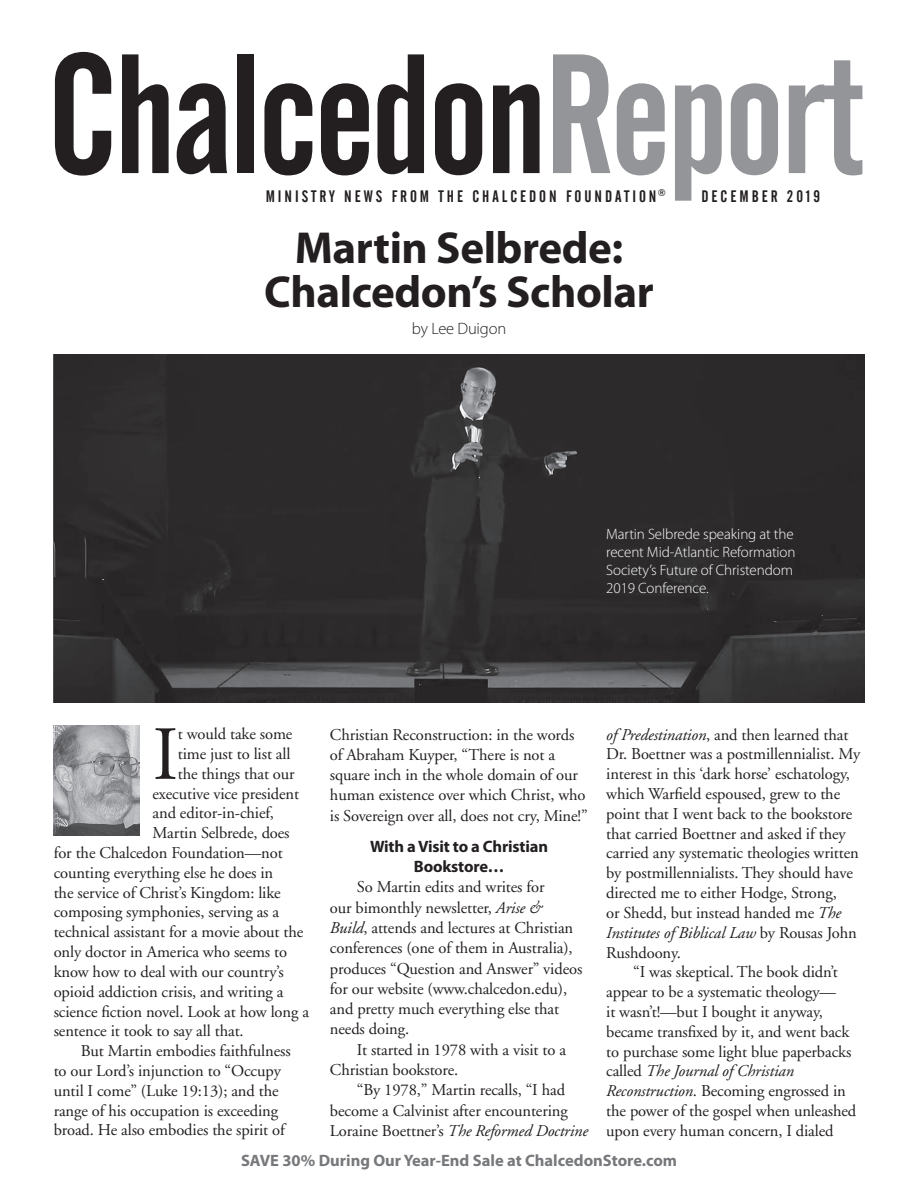
<style>
.page{position:relative;width:918px;height:1188px;background:#fff}
.page>*{position:absolute;margin:0;border:0;box-sizing:border-box;transform-origin:0 0}
.t1{font:168px "Alternate Gothic No 2 BT";letter-spacing:-.02em;color:#231f20}
.t2{font:76.2px "Adobe Garamond";color:#231f20}
.t3{font:700 45px/43.8px "Myriad Pro";letter-spacing:-.01em;color:#231f20;text-align:center}
.t4{font:16.5px/19.8px "Adobe Garamond";letter-spacing:-.005em;color:#231f20}
.t5{font:16.5px "Alternate Gothic No 2 BT";letter-spacing:.18em;color:#231f20}
.t6{font:700 16.5px "Myriad Pro";color:#76787b}
.t7{font:700 16.5px/20.2px "Myriad Pro";letter-spacing:-.01em;color:#231f20;text-align:center}
.t8{font:300 16.5px "Myriad Pro";letter-spacing:-.01em;color:#231f20}
.t9{font:300 15px/18px "Myriad Pro";letter-spacing:-.005em;color:#fff}
.s1{color:#939598}
.s2{font-style:italic}
</style>
<div class="page">
<img style="left:53px;top:725px;width:86px;height:110px">
<img style="left:54px;top:354px;width:810px;height:348px">
<h1 class="t1" style="left:48px;top:21px;width:819px">Chalcedon<span class="s1">Report</span></h1>
<p class="t5" style="left:265px;top:187px;width:401px">MINISTRY NEWS FROM THE CHALCEDON FOUNDATION<sup>®</sup></p>
<p class="t5" style="left:701px;top:187px;width:120px">DECEMBER 2019</p>
<h3 class="t3" style="left:264px;top:226px;width:391px">Martin Selbrede:<br>Chalcedon’s Scholar</h3>
<p class="t8" style="left:412px;top:320px;width:96px">by Lee Duigon</p>
<p class="t9" style="left:606px;top:525px;width:191px">Martin Selbrede speaking at the recent Mid-Atlantic Reformation<br>Society’s Future of Christendom<br>2019 Conference.</p>
<h2 class="t2" style="left:152px;top:713px;width:27px">I</h2>
<p class="t4" style="left:178px;top:724px;width:116px">t would take some</p>
<p class="t4" style="left:178px;top:744px;width:114px">time just to list all</p>
<p class="t4" style="left:178px;top:764px;width:118px">the things that our</p>
<p class="t4" style="left:152px;top:783px;width:148px">executive vice president</p>
<p class="t4" style="left:152px;top:803px;width:123px">and editor-in-chief,</p>
<p class="t4" style="left:152px;top:823px;width:138px">Martin Selbrede, does</p>
<p class="t4" style="left:54px;top:843px;width:230px">for the Chalcedon Foundation—not</p>
<p class="t4" style="left:54px;top:863px;width:221px">counting everything else he does in</p>
<p class="t4" style="left:54px;top:882px;width:228px">the service of Christ’s Kingdom: like</p>
<p class="t4" style="left:54px;top:902px;width:227px">composing symphonies, serving as a</p>
<p class="t4" style="left:54px;top:922px;width:251px">technical assistant for a movie about the</p>
<p class="t4" style="left:54px;top:942px;width:235px">only doctor in America who seems to</p>
<p class="t4" style="left:54px;top:962px;width:231px">know how to deal with our country’s</p>
<p class="t4" style="left:54px;top:981px;width:231px">opioid addiction crisis, and writing a</p>
<p class="t4" style="left:54px;top:1001px;width:257px">science fiction novel. Look at how long a</p>
<p class="t4" style="left:54px;top:1021px;width:191px">sentence it took to say all that.</p>
<p class="t4" style="left:81px;top:1041px;width:211px">But Martin embodies faithfulness</p>
<p class="t4" style="left:54px;top:1061px;width:228px">to our Lord’s injunction to “Occupy</p>
<p class="t4" style="left:54px;top:1080px;width:226px">until I come” (Luke 19:13); and the</p>
<p class="t4" style="left:54px;top:1100px;width:226px">range of his occupation is exceeding</p>
<p class="t4" style="left:54px;top:1120px;width:232px">broad. He also embodies the spirit of</p>
<p class="t4" style="left:330px;top:724px;width:259px;line-height:20.2px">Christian Reconstruction: in the words of Abraham Kuyper, “There is not a square inch in the whole domain of our human existence over which Christ, who is Sovereign over all, does not cry, Mine!”</p>
<p class="t7" style="left:370px;top:836px;width:179px">With a Visit to a Christian<br>Bookstore…</p>
<p class="t4" style="left:330px;top:877px;width:254px;line-height:20.2px;text-indent:27px">So Martin edits and writes for<br>our bimonthly newsletter, <span class="s2">Arise &amp; Build</span>, attends and lectures at Christian conferences (one of them in Australia), produces “Question and Answer” videos for our website (www.chalcedon.edu), and pretty much everything else that needs doing.</p>
<p class="t4" style="left:330px;top:1039px;width:237px;line-height:20.2px;text-indent:27px">It started in 1978 with a visit to a<br>Christian bookstore.</p>
<p class="t4" style="left:330px;top:1080px;width:259px;line-height:20.2px;text-indent:27px">“By 1978,” Martin recalls, “I had become a Calvinist after encountering<br>Loraine Boettner’s <span class="s2">The Reformed Doctrine</span></p>
<p class="t4" style="left:606px;top:724px;width:255px"><span class="s2">of Predestination</span>, and then learned that Dr. Boettner was a postmillennialist. My interest in this ‘dark horse’ eschatology, which Warfield espoused, grew to the point that I went back to the bookstore that carried Boettner and asked if they carried any systematic theologies written by postmillennialists. They should have directed me to either Hodge, Strong,<br>or Shedd, but instead handed me <span class="s2">The Institutes of Biblical Law</span> by Rousas John Rushdoony.</p>
<p class="t4" style="left:606px;top:962px;width:251px;text-indent:27px">“I was skeptical. The book didn’t appear to be a systematic theology—<br>it wasn’t!—but I bought it anyway, became transfixed by it, and went back to purchase some light blue paperbacks called <span class="s2">The Journal of Christian Reconstruction</span>. Becoming engrossed in the power of the gospel when unleashed upon every human concern, I dialed</p>
<p class="t6" style="left:241px;top:1150px;width:437px">SAVE 30% During Our Year-End Sale at ChalcedonStore.com</p>
</div>
